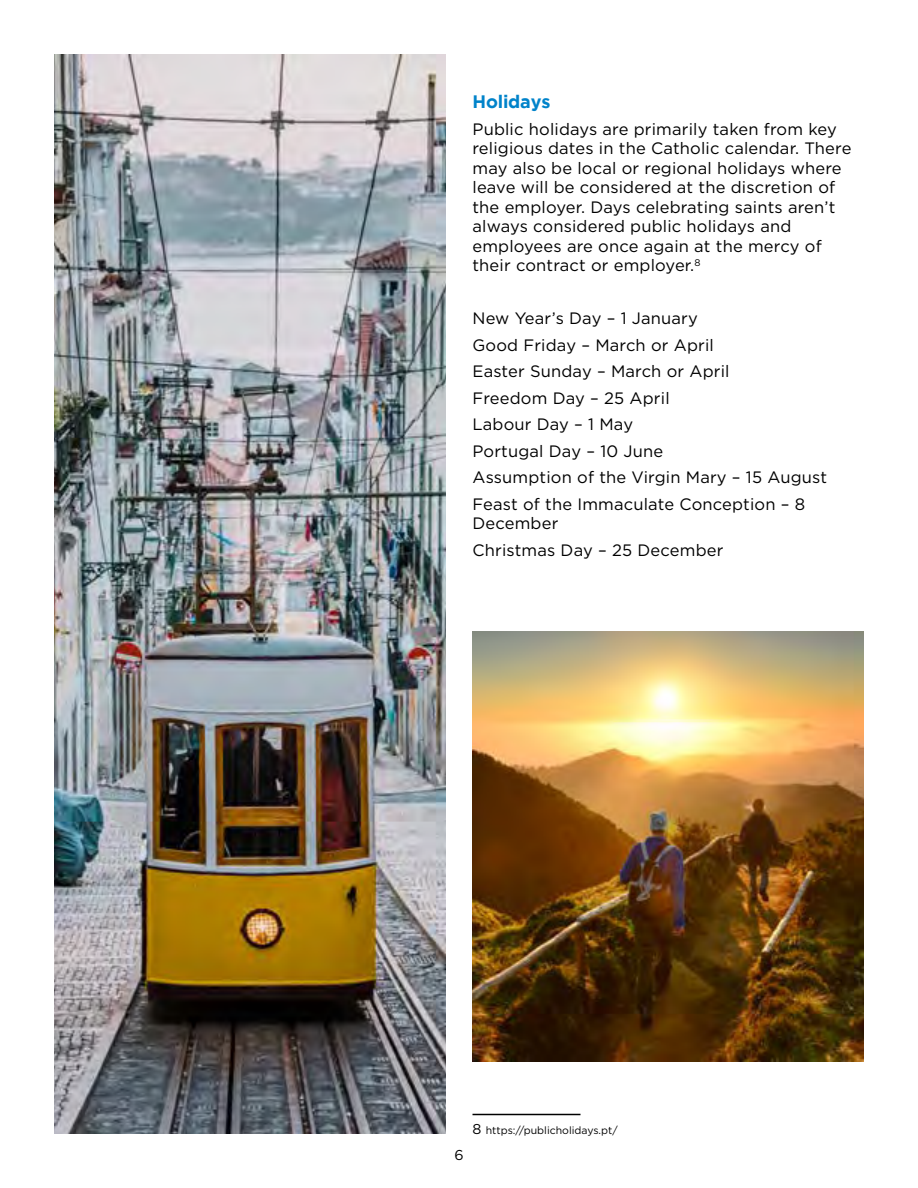
<style>
.page{position:relative;width:918px;height:1188px;background:#fff}
.page>*{position:absolute;margin:0;border:0;box-sizing:border-box;transform-origin:0 0}
.t1{font:700 18px "Gotham";letter-spacing:-.01em;color:#0083ca}
.t2{font:16.5px/26.5px "Gotham";letter-spacing:.01em;color:#000}
.t3{font:14.25px "Gotham";color:#000}
.t4{font:10.5px "Gotham";color:#000}
.s1{font-size:14.25px}
</style>
<div class="page">
<img style="left:54px;top:54px;width:392px;height:1080px">
<hr style="left:472px;top:1114px;width:108px;height:1px;background:#000">
<img style="left:472px;top:631px;width:392px;height:430px">
<p class="t1" style="left:472px;top:91px;width:79px">Holidays</p>
<p class="t2" style="left:472px;top:119px;width:381px;line-height:19.5px">Public holidays are primarily taken from key religious dates in the Catholic calendar. There may also be local or regional holidays where leave will be considered at the discretion of the employer. Days celebrating saints aren’t always considered public holidays and employees are once again at the mercy of their contract or employer.<sup>8</sup></p>
<p class="t2" style="left:472px;top:305px;width:356px">New Year’s Day – 1 January<br>Good Friday – March or April<br>Easter Sunday – March or April<br>Freedom Day – 25 April<br>Labour Day – 1 May<br>Portugal Day – 10 June<br>Assumption of the Virgin Mary – 15 August<br>Feast of the Immaculate Conception – 8</p>
<p class="t2" style="left:472px;top:510px;width:252px">December<br>Christmas Day – 25 December</p>
<p class="t3" style="left:454px;top:1146px;width:11px">6</p>
<p class="t4" style="left:472px;top:1124px;width:147px"><span class="s1">8</span> https://publicholidays.pt/</p>
</div>
